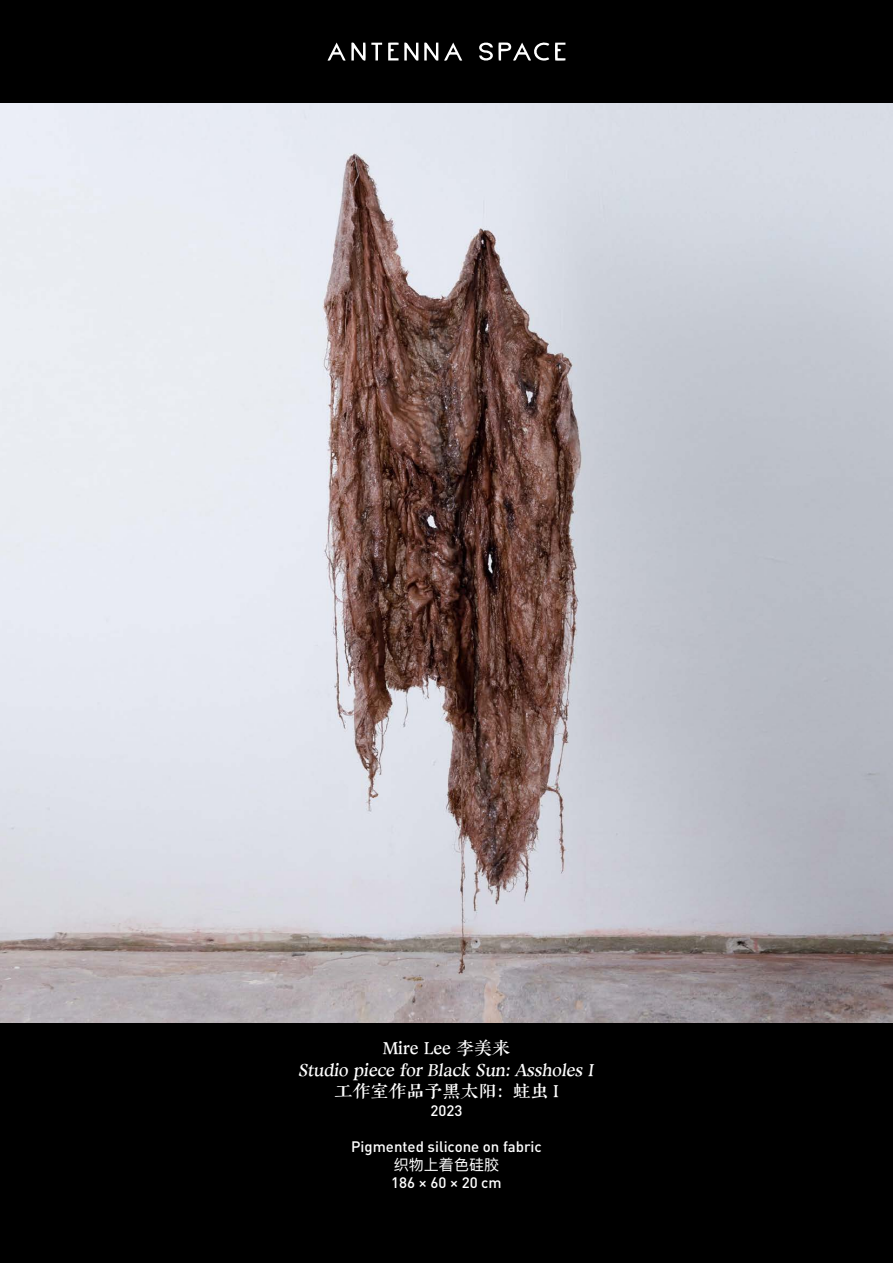
<style>
.page{position:relative;width:893px;height:1263px;background:#000}
.page>*{position:absolute;margin:0;border:0;box-sizing:border-box;transform-origin:0 0}
.t1{font:18px/21.6px "Aa Gu Dian Ke Ben Song";color:#fff;text-align:center}
.t2{font:500 15px "DIN";color:#fff}
.t3{font:15px "Ping Fang SC";color:#fff}
</style>
<div class="page">
<img style="left:0;top:103px;width:893px;height:920px">
<svg style="left:424px;top:42px;width:14px;height:19px"></svg>
<svg style="left:555px;top:43px;width:10px;height:18px"></svg>
<svg style="left:444px;top:43px;width:18px;height:18px"></svg>
<svg style="left:388px;top:42px;width:30px;height:19px"></svg>
<svg style="left:479px;top:42px;width:70px;height:19px"></svg>
<svg style="left:327px;top:42px;width:55px;height:19px"></svg>
<p class="t1" style="left:298px;top:1037px;width:299px">Mire Lee 李美来<br>Studio piece for Black Sun: Assholes I工作室作品予黑太阳：蛀虫 I</p>
<p class="t2" style="left:430px;top:1101px;width:33px">2023</p>
<p class="t2" style="left:351px;top:1137px;width:192px">Pigmented silicone on fabric</p>
<p class="t3" style="left:394px;top:1156px;width:106px">织物上着色硅胶</p>
<p class="t2" style="left:391px;top:1173px;width:112px">186 × 60 × 20 cm</p>
</div>
